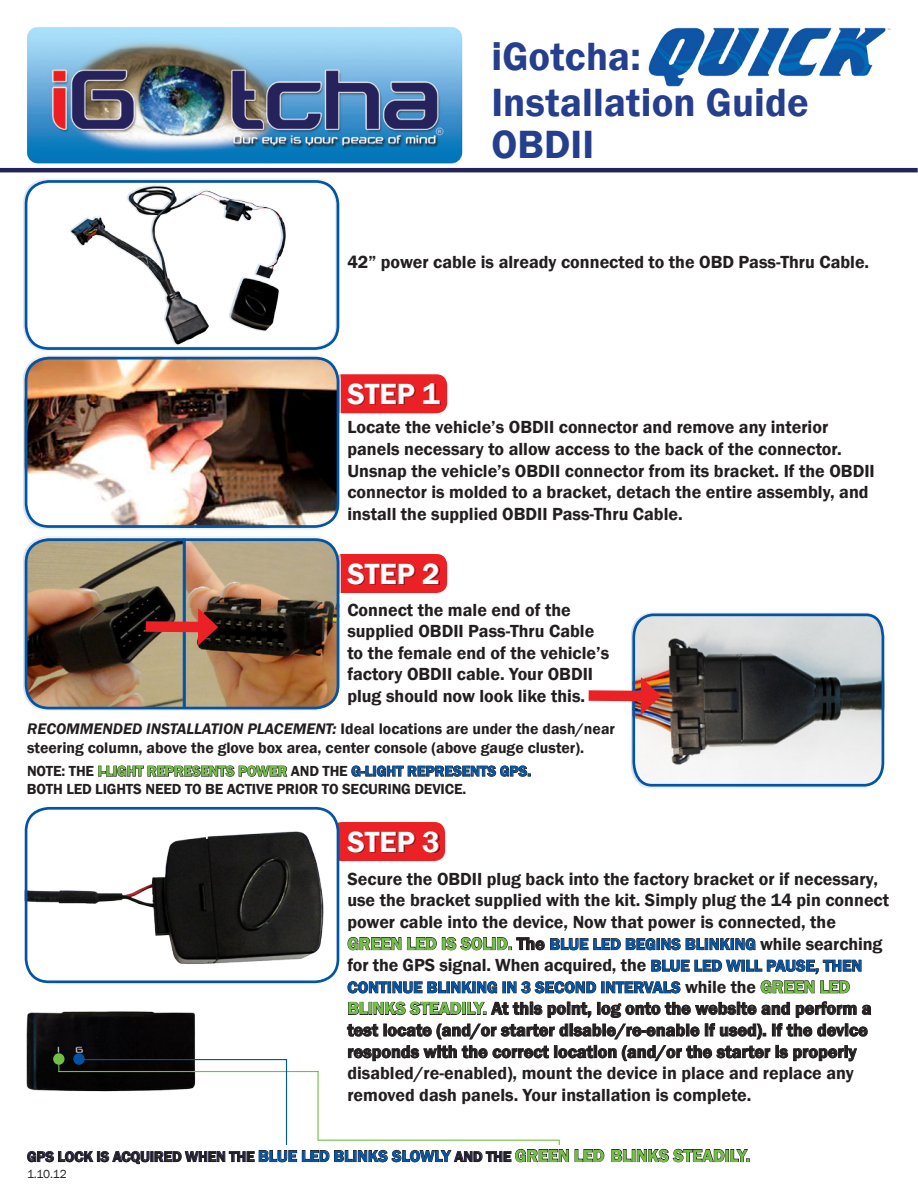
<style>
.page{position:relative;width:918px;height:1188px;background:#fff}
.page>*{position:absolute;margin:0;border:0;box-sizing:border-box;transform-origin:0 0}
.t1{font:600 40.5px/42px "Franklin Gothic";letter-spacing:.005em;color:#253f8e}
.t2{font:600 30px "Franklin Gothic";color:#fff}
.t3{font:600 18px/21.6px "Franklin Gothic";color:#231f20}
.t4{font:600 18px "Franklin Gothic";letter-spacing:-.01em;color:#71bf44}
.t5{font:600 16.5px "Franklin Gothic";color:#0154a6}
.t6{font:600 15.75px/18.9px "Franklin Gothic";color:#231f20}
.t7{font:600 15px "Franklin Gothic";letter-spacing:-.01em;color:#231f20}
.t8{font:600 15px "Franklin Gothic";color:#0154a6}
.t9{font:600 15px "Franklin Gothic";color:#71bf44}
.t10{font:12px "Franklin Gothic";color:#231f20}
.s1{font-style:italic}
.s2{color:#71bf44}
.s3{font-size:18px;color:#71bf44}
.s4{font-size:18px;color:#231f20}
.s5{font-size:16.5px;color:#0154a6}
.s6{font-size:15px;color:#231f20}
</style>
<div class="page">
<div style="left:331px;top:374px;width:116px;height:39px;background:#ec2125;border-radius:11px"></div>
<div style="left:314px;top:357px;width:27px;height:171px;background:#fff;opacity:.75"></div>
<div style="left:23px;top:355px;width:312px;height:174px;background:#0154a6;opacity:.75"></div>
<img style="left:25px;top:357px;width:313px;height:171px">
<div style="left:25px;top:357px;width:314px;height:171px;border:3px solid #0154a6;border-radius:23px"></div>
<svg style="left:348px;top:384px;width:67px;height:21px"></svg>
<svg style="left:425px;top:384px;width:16px;height:21px"></svg>
<div style="left:23px;top:178px;width:315px;height:173px;background:#0154a6;opacity:.75"></div>
<img style="left:49px;top:180px;width:273px;height:170px">
<div style="left:25px;top:180px;width:314px;height:170px;border:3px solid #0154a6;border-radius:23px"></div>
<svg style="left:347px;top:937px;width:515px;height:57px"></svg>
<svg style="left:347px;top:1001px;width:524px;height:60px"></svg>
<div style="left:331px;top:554px;width:116px;height:39px;background:#ec2125;border-radius:11px"></div>
<svg style="left:348px;top:564px;width:67px;height:21px"></svg>
<svg style="left:424px;top:564px;width:15px;height:21px"></svg>
<div style="left:331px;top:822px;width:114px;height:39px;background:#ec2125;border-radius:11px"></div>
<svg style="left:348px;top:832px;width:67px;height:21px"></svg>
<svg style="left:424px;top:832px;width:15px;height:21px"></svg>
<img style="left:25px;top:807px;width:314px;height:170px">
<div style="left:25px;top:807px;width:314px;height:176px;border:3px solid #0154a6;border-radius:23px"></div>
<img style="left:26px;top:1011px;width:170px;height:81px">
<svg style="left:99px;top:765px;width:188px;height:12px"></svg>
<svg style="left:351px;top:765px;width:179px;height:12px"></svg>
<hr style="left:0;top:168px;width:918px;height:4px;background:#24235a">
<img style="left:27px;top:27px;width:436px;height:137px">
<svg style="left:631px;top:612px;width:254px;height:176px"></svg>
<div style="left:314px;top:538px;width:27px;height:171px;background:#fff;opacity:.75"></div>
<div style="left:23px;top:537px;width:312px;height:174px;background:#0154a6;opacity:.75"></div>
<img style="left:27px;top:538px;width:312px;height:169px">
<div style="left:25px;top:538px;width:314px;height:171px;border:3px solid #0154a6;border-radius:23px"></div>
<img style="left:588px;top:677px;width:73px;height:38px">
<svg style="left:135px;top:608px;width:83px;height:38px;background:#804038"></svg>
<hr style="left:58px;top:1071px;width:261px;height:1px;background:#71bf44">
<hr style="left:317px;top:1071px;width:2px;height:70px;background:#71bf44">
<div style="left:53px;top:1053px;width:12px;height:12px;background:#71bf44;border-radius:50%"></div>
<div style="left:73px;top:1053px;width:12px;height:12px;border:1px solid #0154a6;border-radius:50%"></div>
<hr style="left:286px;top:1059px;width:1px;height:86px;background:#0154a6">
<hr style="left:84px;top:1059px;width:203px;height:1px;background:#0054a6">
<svg style="left:611px;top:1149px;width:138px;height:13px"></svg>
<svg style="left:27px;top:1140px;width:578px;height:24px"></svg>
<img style="left:649px;top:27px;width:241px;height:60px">
<h1 class="t1" style="left:491px;top:36px;width:151px">iGotcha:</h1>
<h1 class="t1" style="left:491px;top:82px;width:319px">Installation Guide<br>OBDII</h1>
<p class="t3" style="left:347px;top:252px;width:523px">42” power cable is already connected to the OBD Pass-Thru Cable.</p>
<h2 class="t2" style="left:347px;top:376px;width:94px">STEP 1</h2>
<p class="t3" style="left:347px;top:417px;width:529px">Locate the vehicle’s OBDII connector and remove any interior panels necessary to allow access to the back of the connector.<br>Unsnap the vehicle’s OBDII connector from its bracket. If the OBDII connector is molded to a bracket, detach the entire assembly, and install the supplied OBDII Pass-Thru Cable.</p>
<h2 class="t2" style="left:347px;top:556px;width:94px">STEP 2</h2>
<p class="t3" style="left:347px;top:599px;width:264px">Connect the male end of the supplied OBDII Pass-Thru Cable to the female end of the vehicle’s factory OBDII cable. Your OBDII plug should now look like this.</p>
<p class="t6" style="left:27px;top:719px;width:590px"><span class="s1">RECOMMENDED INSTALLATION PLACEMENT:</span> Ideal locations are under the dash/near steering column, above the glove box area, center console (above gauge cluster).</p>
<p class="t7" style="left:27px;top:762px;width:95px">NOTE: The <span class="s2">I-Light</span></p>
<p class="t9" style="left:147px;top:762px;width:10px">represents</p>
<p class="t9" style="left:238px;top:762px;width:20px">Power</p>
<p class="t7" style="left:291px;top:762px;width:11px">and</p>
<p class="t7" style="left:323px;top:762px;width:10px">the</p>
<p class="t8" style="left:351px;top:762px;width:181px">G-LIGHT REPRESENTS GPS.</p>
<p class="t7" style="left:27px;top:780px;width:10px">both</p>
<p class="t7" style="left:66px;top:780px;width:9px">led</p>
<p class="t7" style="left:95px;top:780px;width:9px">lights</p>
<p class="t7" style="left:146px;top:780px;width:10px">need</p>
<p class="t7" style="left:185px;top:780px;width:51px">tobeactive</p>
<p class="t7" style="left:276px;top:780px;width:10px">prior</p>
<p class="t7" style="left:322px;top:780px;width:30px">to securing</p>
<p class="t7" style="left:414px;top:780px;width:9px">device</p>
<p class="t7" style="left:462px;top:780px;width:5px">.</p>
<h2 class="t2" style="left:347px;top:824px;width:94px">STEP 3</h2>
<p class="t3" style="left:347px;top:868px;width:543px">Secure the OBDII plug back into the factory bracket or if necessary, use the bracket supplied with the kit. Simply plug the 14 pin connect power cable into the device, Now that power is connected, the</p>
<p class="t5" style="left:347px;top:934px;width:537px"><span class="s3">GREEN LED IS SOLID.</span> <span class="s4">The</span> BLUE LED BEGINS BLINKING <span class="s4">while searching</span></p>
<p class="t3" style="left:347px;top:955px;width:516px">for the GPS signal. When acquired, the <span class="s5">BLUE LED WILL PAUSE, THEN</span></p>
<p class="t5" style="left:347px;top:977px;width:504px">CONTINUE BLINKING IN 3 SECOND INTERVALS <span class="s4">while the</span> <span class="s3">GREEN LED</span></p>
<p class="t3" style="left:347px;top:998px;width:526px"><span class="s2">BLINKS STEADILY.</span> At this point, log onto the website and perform a test locate (and/or starter disable/re-enable if used). If the device responds with the correct location (and/or the starter is properly disabled/re-enabled), mount the device in place and replace any removed dash panels. Your installation is complete.</p>
<p class="t7" style="left:27px;top:1147px;width:48px">GPS Lock</p>
<p class="t7" style="left:96px;top:1147px;width:53px">isacquired</p>
<p class="t7" style="left:185px;top:1147px;width:11px">when</p>
<p class="t5" style="left:229px;top:1146px;width:236px"><span class="s6">the</span> BLUE LED BLINKS SLOWLY <span class="s6">and</span></p>
<p class="t4" style="left:486px;top:1144px;width:135px"><span class="s6">the</span> GREEN LED blinks</p>
<p class="t4" style="left:673px;top:1144px;width:79px">STEADILY.</p>
<p class="t10" style="left:27px;top:1166px;width:41px">1.10.12</p>
</div>
